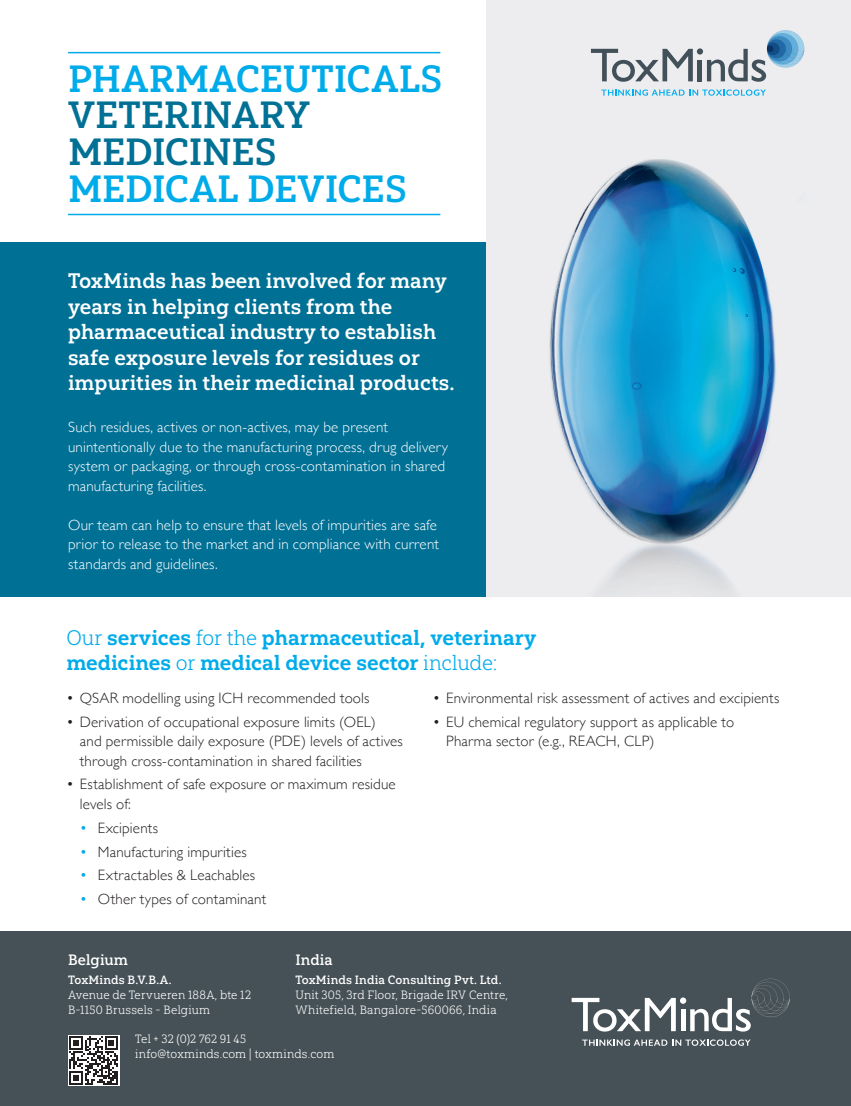
<style>
.page{position:relative;width:851px;height:1106px;background:#fff}
.page>*{position:absolute;margin:0;border:0;box-sizing:border-box;transform-origin:0 0}
.t1{font:37.8px "Yorkten Slab Nor Dem";color:#00abea}
.t2{font:37.8px/36.6px "Yorkten Slab Nor Dem";letter-spacing:-.01em;color:#007095}
.t3{font:21px/25.5px "Yorkten Slab Nor Dem";color:#fff}
.SUMMARY_level1{font:21px/25.5px "Yorkten Slab Nor Bol";color:#00abea}
.SUMMARY_level1-2{font:300 15px/19.5px "Gill Sans";letter-spacing:.01em;color:#231f20}
.t4{font:300 15px/19.5px "Gill Sans";letter-spacing:.01em;color:#fff}
.t5{font:15px "Yorkten Slab Nor Med";letter-spacing:.01em;color:#fff}
.t6{font:12px/15px "Yorkten Slab Nor Lig";letter-spacing:.02em;color:#fff}
.t7{font:12px "Yorkten Slab Nor Med";letter-spacing:.015em;color:#fff}
.s1{font-family:"Yorkten Slab Nor Lig"}
.s2{color:#00abea}
</style>
<div class="page">
<div style="left:0;top:931px;width:850px;height:175px;background:#465157"></div>
<svg style="left:68px;top:1035px;width:51px;height:50px"></svg>
<svg style="left:69px;top:1035px;width:49px;height:49px;background:#8c8a8a"></svg>
<svg style="left:571px;top:997px;width:104px;height:34px"></svg>
<div style="left:680px;top:1009px;width:5px;height:22px;background:#fff"></div>
<svg style="left:582px;top:1039px;width:168px;height:6px"></svg>
<svg style="left:679px;top:997px;width:7px;height:6px"></svg>
<svg style="left:690px;top:978px;width:99px;height:53px"></svg>
<div style="left:0;top:242px;width:487px;height:355px;background:#007095"></div>
<hr style="left:68px;top:52px;width:372px;height:1px;background:#00abea">
<hr style="left:68px;top:214px;width:372px;height:1px;background:#00abea">
<div style="left:486px;top:0;width:364px;height:597px;background:#ededf0"></div>
<img style="left:549px;top:46px;width:256px;height:551px">
<svg style="left:600px;top:89px;width:165px;height:7px"></svg>
<svg style="left:590px;top:30px;width:214px;height:52px"></svg>
<p class="t1" style="left:68px;top:56px;width:375px">PHARMACEUTICALS</p>
<p class="t2" style="left:68px;top:97px;width:244px">VETERINARY<br>MEDICINES</p>
<p class="t1" style="left:68px;top:165px;width:340px">MEDICAL DEVICES</p>
<p class="t3" style="left:68px;top:268px;width:388px">ToxMinds has been involved for many years in helping clients from the pharmaceutical industry to establish safe exposure levels for residues or impurities in their medicinal products.</p>
<p class="t4" style="left:68px;top:416px;width:381px">Such residues, actives or non-actives, may be present unintentionally due to the manufacturing process, drug delivery system or packaging, or through cross-contamination in shared manufacturing facilities.</p>
<p class="t4" style="left:68px;top:514px;width:372px">Our team can help to ensure that levels of impurities are safe prior to release to the market and in compliance with current standards and guidelines.</p>
<p class="SUMMARY_level1" style="left:66px;top:624px;width:471px"><span class="s1">Our</span> services <span class="s1">for the</span> pharmaceutical, veterinary medicines <span class="s1">or</span> medical device sector <span class="s1">include:</span></p>
<p class="SUMMARY_level1-2" style="left:66px;top:687px;width:304px">• QSAR modelling using ICH recommended tools</p>
<p class="SUMMARY_level1-2" style="left:80px;top:711px;width:324px;text-indent:-14px">• Derivation of occupational exposure limits (OEL)<br>and permissible daily exposure (PDE) levels of actives through cross-contamination in shared facilities</p>
<p class="SUMMARY_level1-2" style="left:80px;top:774px;width:317px;text-indent:-14px">• Establishment of safe exposure or maximum residue levels of:</p>
<p class="SUMMARY_level1-2" style="left:80px;top:817px;width:80px"><span class="s2">•</span> Excipients</p>
<p class="SUMMARY_level1-2" style="left:80px;top:841px;width:168px"><span class="s2">•</span> Manufacturing impurities</p>
<p class="SUMMARY_level1-2" style="left:80px;top:865px;width:177px"><span class="s2">•</span> Extractables &amp; Leachables</p>
<p class="SUMMARY_level1-2" style="left:80px;top:888px;width:188px"><span class="s2">•</span> Other types of contaminant</p>
<p class="SUMMARY_level1-2" style="left:432px;top:687px;width:348px">• Environmental risk assessment of actives and excipients</p>
<p class="SUMMARY_level1-2" style="left:446px;top:711px;width:289px;text-indent:-14px">• EU chemical regulatory support as applicable to<br>Pharma sector (e.g., REACH, CLP)</p>
<p class="t5" style="left:68px;top:950px;width:62px">Belgium</p>
<p class="t7" style="left:68px;top:972px;width:105px">ToxMinds B.V.B.A.</p>
<p class="t6" style="left:68px;top:987px;width:184px">Avenue de Tervueren 188A, bte 12<br>B-1150 Brussels - Belgium</p>
<p class="t5" style="left:295px;top:950px;width:39px">India</p>
<p class="t7" style="left:295px;top:972px;width:207px">ToxMinds India Consulting Pvt. Ltd.</p>
<p class="t6" style="left:295px;top:987px;width:214px">Unit 305, 3rd Floor, Brigade IRV Centre,<br>Whitefield, Bangalore-560066, India</p>
<p class="t6" style="left:135px;top:1031px;width:200px">Tel + 32 (0)2 762 91 45 info@toxminds.com | toxminds.com</p>
</div>
